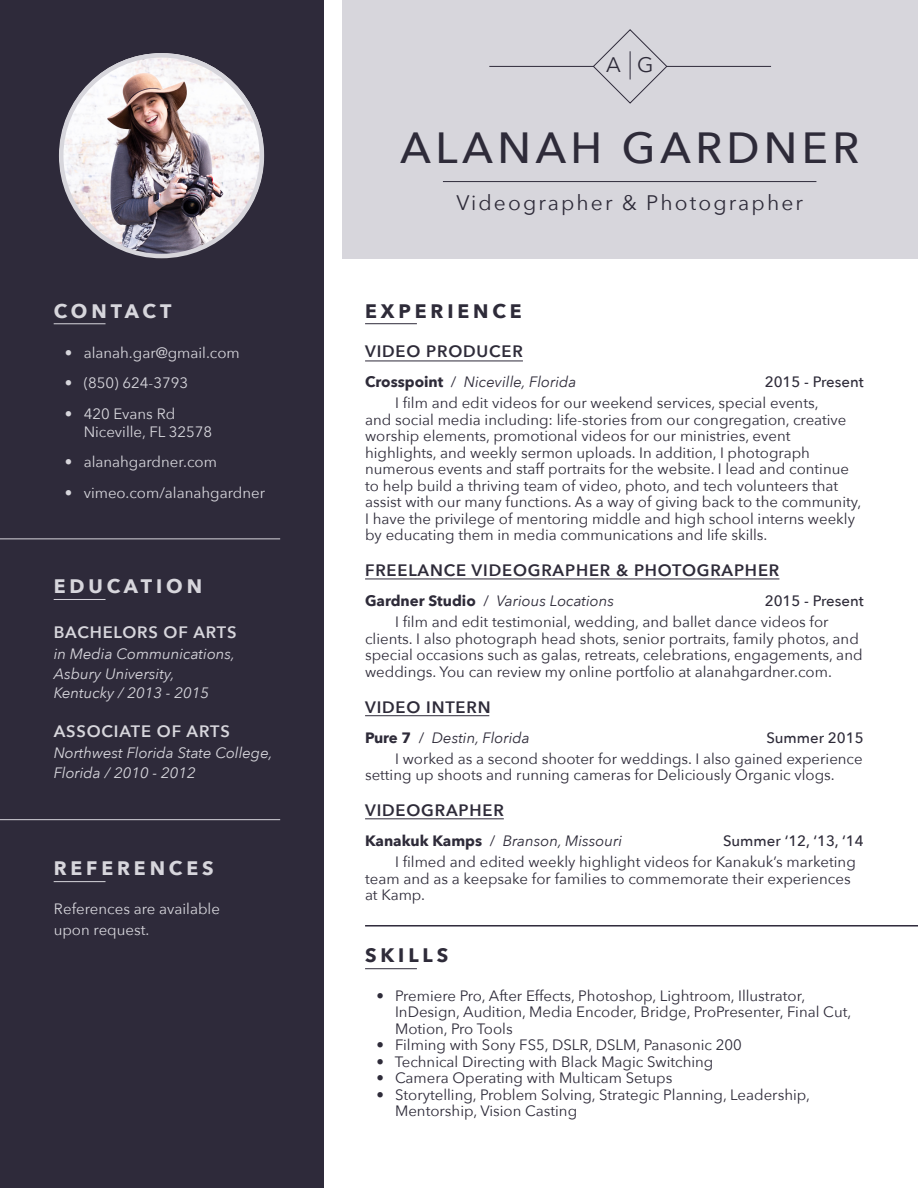
<style>
.page{position:relative;width:918px;height:1188px;background:#fff}
.page>*{position:absolute;margin:0;border:0;box-sizing:border-box;transform-origin:0 0}
.t1{font:500 43.5px "Avenir Next";letter-spacing:.1em;color:#2e2b39}
.t2{font:21px "Avenir Next";letter-spacing:.1em;color:#2e2b39}
.t3{font:700 19.5px "Avenir Next";letter-spacing:.2em;color:#d7d6dc}
.t4{font:700 19.5px "Avenir Next";letter-spacing:.2em;color:#2e2b39}
.t5{font:600 16.5px "Avenir Next";letter-spacing:.05em;color:#2e2b39}
.t6{font:600 16.5px "Avenir Next";letter-spacing:.05em;color:#d7d6dc}
.Paragraph_Style_2{font:15px/16.5px "Avenir Next";color:#2e2b39}
.t7{font:15px "Avenir Next";color:#d7d6dc}
.t8{font:italic 15px "Avenir Next";color:#2e2b39}
.t9{font:italic 15px/19.5px "Avenir Next";color:#d7d6dc}
.t10{font:500 15px "Avenir Next";color:#2e2b39}
.s1{font-weight:700;font-style:normal}
.s2{font-style:normal}
</style>
<div class="page">
<div style="left:0;top:0;width:324px;height:1188px;background:#2e2a3a"></div>
<div style="left:342px;top:0;width:576px;height:258px;background:#d7d6dc"></div>
<img style="left:60px;top:53px;width:204px;height:204px;border-radius:102px">
<div style="left:59px;top:53px;width:205px;height:205px;border:4px solid #d7d6dc;border-radius:50%"></div>
<hr style="left:0;top:538px;width:280px;height:1px;background:#d7d6dc">
<hr style="left:0;top:819px;width:280px;height:1px;background:#d7d6dc">
<hr style="left:489px;top:66px;width:105px;height:1px;background:#2e2a3a">
<hr style="left:667px;top:66px;width:104px;height:1px;background:#2e2a3a">
<svg style="left:592px;top:29px;width:76px;height:75px"></svg>
<hr style="left:54px;top:323px;width:52px;height:1px;background:#d7d6dc">
<hr style="left:54px;top:599px;width:52px;height:1px;background:#d7d6dc">
<hr style="left:54px;top:881px;width:52px;height:1px;background:#d7d6dc">
<hr style="left:443px;top:181px;width:373px;height:1px;background:#2e2a3a">
<hr style="left:365px;top:323px;width:52px;height:1px;background:#2e2a3a">
<hr style="left:365px;top:968px;width:52px;height:1px;background:#2e2a3a">
<hr style="left:365px;top:361px;width:158px;height:1px;background:#2e2a3a">
<hr style="left:365px;top:579px;width:414px;height:1px;background:#2e2a3a">
<hr style="left:365px;top:715px;width:124px;height:1px;background:#2e2a3a">
<hr style="left:365px;top:819px;width:139px;height:1px;background:#2e2a3a">
<hr style="left:365px;top:925px;width:553px;height:2px;background:#2e2a3a">
<p class="t3" style="left:54px;top:294px;width:119px">CONTACT</p>
<p class="t7" style="left:65px;top:340px;width:176px">• alanah.gar@gmail.com</p>
<p class="t7" style="left:65px;top:370px;width:125px">• (850) 624-3793</p>
<p class="t7" style="left:65px;top:401px;width:112px">• 420 Evans Rd</p>
<p class="t7" style="left:84px;top:419px;width:130px">Niceville, FL 32578</p>
<p class="t7" style="left:65px;top:450px;width:153px">• alanahgardner.com</p>
<p class="t7" style="left:65px;top:480px;width:202px">• vimeo.com/alanahgardner</p>
<p class="t3" style="left:54px;top:570px;width:150px">EDUCATION</p>
<p class="t6" style="left:54px;top:619px;width:184px">BACHELORS OF ARTS</p>
<p class="t9" style="left:54px;top:644px;width:183px">in Media Communications,</p>
<p class="t9" style="left:54px;top:663px;width:122px">Asbury University,</p>
<p class="t9" style="left:54px;top:683px;width:157px">Kentucky / 2013 - 2015</p>
<p class="t6" style="left:54px;top:718px;width:178px">ASSOCIATE OF ARTS</p>
<p class="t9" style="left:54px;top:743px;width:221px">Northwest Florida State College,<br>Florida / 2010 - 2012</p>
<p class="t3" style="left:54px;top:852px;width:162px">REFERENCES</p>
<p class="t7" style="left:54px;top:897px;width:168px">References are available</p>
<p class="t7" style="left:54px;top:918px;width:97px">upon request.</p>
<p class="t2" style="left:606px;top:47px;width:49px">A G</p>
<p class="t1" style="left:400px;top:111px;width:460px">ALANAH GARDNER</p>
<p class="t2" style="left:456px;top:185px;width:348px">Videographer &amp; Photographer</p>
<p class="t4" style="left:365px;top:294px;width:158px">EXPERIENCE</p>
<p class="t5" style="left:365px;top:337px;width:159px">VIDEO PRODUCER</p>
<p class="t8" style="left:365px;top:369px;width:213px"><span class="s1">Crosspoint</span> <span class="s2">/</span> Niceville, Florida</p>
<p class="t10" style="left:765px;top:369px;width:100px">2015 - Present</p>
<p class="Paragraph_Style_2" style="left:365px;top:394px;width:498px;text-indent:30px">I film and edit videos for our weekend services, special events,<br>and social media including: life-stories from our congregation, creative worship elements, promotional videos for our ministries, event highlights, and weekly sermon uploads. In addition, I photograph numerous events and staff portraits for the website. I lead and continue to help build a thriving team of video, photo, and tech volunteers that assist with our many functions. As a way of giving back to the community, I have the privilege of mentoring middle and high school interns weekly by educating them in media communications and life skills.</p>
<p class="t5" style="left:365px;top:556px;width:416px">FREELANCE VIDEOGRAPHER &amp; PHOTOGRAPHER</p>
<p class="t8" style="left:365px;top:588px;width:251px"><span class="s1">Gardner Studio</span> <span class="s2">/</span> Various Locations</p>
<p class="t10" style="left:765px;top:588px;width:100px">2015 - Present</p>
<p class="Paragraph_Style_2" style="left:365px;top:613px;width:499px;text-indent:30px">I film and edit testimonial, wedding, and ballet dance videos for clients. I also photograph head shots, senior portraits, family photos, and special occasions such as galas, retreats, celebrations, engagements, and weddings. You can review my online portfolio at alanahgardner.com.</p>
<p class="t5" style="left:365px;top:693px;width:127px">VIDEO INTERN</p>
<p class="t8" style="left:365px;top:725px;width:166px"><span class="s1">Pure 7</span> <span class="s2">/</span> Destin, Florida</p>
<p class="t10" style="left:766px;top:725px;width:99px">Summer 2015</p>
<p class="Paragraph_Style_2" style="left:365px;top:749px;width:499px;text-indent:30px">I worked as a second shooter for weddings. I also gained experience setting up shoots and running cameras for Deliciously Organic vlogs.</p>
<p class="t5" style="left:365px;top:796px;width:140px">VIDEOGRAPHER</p>
<p class="t8" style="left:365px;top:828px;width:259px"><span class="s1">Kanakuk Kamps</span> <span class="s2">/</span> Branson, Missouri</p>
<p class="t10" style="left:723px;top:828px;width:142px">Summer ‘12, ‘13, ‘14</p>
<p class="Paragraph_Style_2" style="left:365px;top:853px;width:492px;text-indent:30px">I filmed and edited weekly highlight videos for Kanakuk’s marketing team and as a keepsake for families to commemorate their experiences at Kamp.</p>
<p class="t4" style="left:365px;top:939px;width:85px">SKILLS</p>
<p class="Paragraph_Style_2" style="left:376px;top:986px;width:430px">• Premiere Pro, After Effects, Photoshop, Lightroom, Illustrator,</p>
<p class="Paragraph_Style_2" style="left:395px;top:1003px;width:458px">InDesign, Audition, Media Encoder, Bridge, ProPresenter, Final Cut,</p>
<p class="Paragraph_Style_2" style="left:395px;top:1019px;width:119px">Motion, Pro Tools</p>
<p class="Paragraph_Style_2" style="left:376px;top:1036px;width:367px">• Filming with Sony FS5, DSLR, DSLM, Panasonic 200</p>
<p class="Paragraph_Style_2" style="left:376px;top:1052px;width:339px">• Technical Directing with Black Magic Switching</p>
<p class="Paragraph_Style_2" style="left:376px;top:1069px;width:298px">• Camera Operating with Multicam Setups</p>
<p class="Paragraph_Style_2" style="left:376px;top:1085px;width:435px">• Storytelling, Problem Solving, Strategic Planning, Leadership,</p>
<p class="Paragraph_Style_2" style="left:395px;top:1102px;width:184px">Mentorship, Vision Casting</p>
</div>
